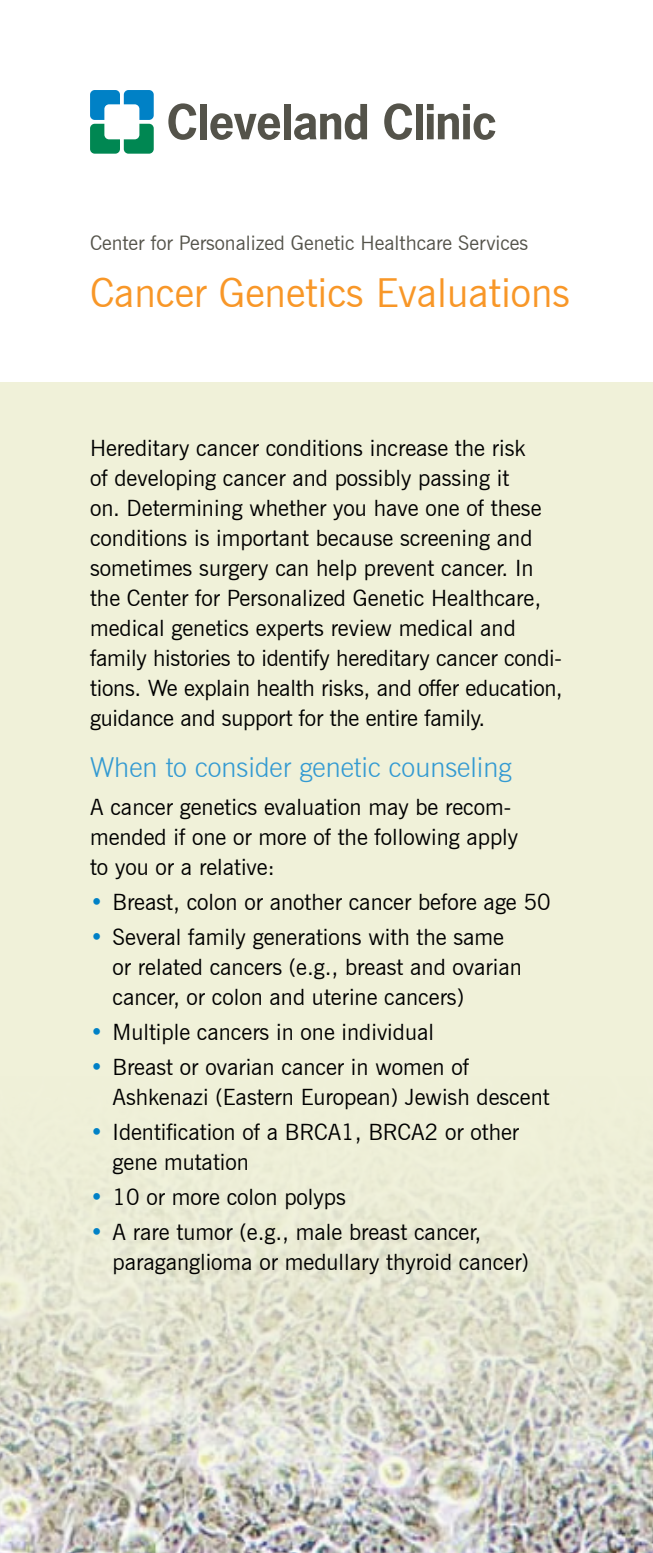
<style>
.page{position:relative;width:653px;height:1553px;background:#fff}
.page>*{position:absolute;margin:0;border:0;box-sizing:border-box;transform-origin:0 0}
.t1{font:40px "News Gothic BT";color:#f89728}
.t2{font:300 27.5px "News Gothic BT";color:#339ad2}
.t3{font:22.5px/30px "News Gothic BT";color:#000}
.t4{font:20px "News Gothic BT";color:#54534a}
.s1{color:#0081c6}
</style>
<div class="page">
<svg style="left:168px;top:103px;width:28px;height:37px"></svg>
<div style="left:200px;top:104px;width:7px;height:35px;background:#54534a"></div>
<svg style="left:210px;top:113px;width:70px;height:27px"></svg>
<div style="left:284px;top:104px;width:6px;height:35px;background:#54534a"></div>
<svg style="left:294px;top:104px;width:73px;height:36px"></svg>
<svg style="left:384px;top:103px;width:28px;height:37px"></svg>
<div style="left:416px;top:104px;width:6px;height:35px;background:#54534a"></div>
<svg style="left:427px;top:104px;width:32px;height:35px"></svg>
<div style="left:463px;top:114px;width:7px;height:25px;background:#54534a"></div>
<div style="left:463px;top:104px;width:7px;height:6px;background:#54534a"></div>
<svg style="left:473px;top:113px;width:22px;height:27px"></svg>
<svg style="left:90px;top:90px;width:64px;height:64px"></svg>
<div style="left:0;top:382px;width:652px;height:1170px;background:#f0f1d9"></div>
<img style="left:0;top:1170px;width:652px;height:382px">
<p class="t4" style="left:90px;top:230px;width:439px">Center for Personalized Genetic Healthcare Services</p>
<h1 class="t1" style="left:90px;top:269px;width:481px">Cancer Genetics Evaluations</h1>
<p class="t3" style="left:90px;top:433px;width:474px">Hereditary cancer conditions increase the risk<br>of developing cancer and possibly passing it<br>on. Determining whether you have one of these conditions is important because screening and sometimes surgery can help prevent cancer. In the Center for Personalized Genetic Healthcare, medical genetics experts review medical and family histories to identify hereditary cancer condi&shy;tions. We explain health risks, and offer education, guidance and support for the entire family.</p>
<p class="t2" style="left:90px;top:751px;width:423px">When to consider genetic counseling</p>
<p class="t3" style="left:90px;top:791px;width:429px">A cancer genetics evaluation may be recom&shy;mended if one or more of the following apply to you or a relative:</p>
<p class="t3" style="left:90px;top:886px;width:462px"><span class="s1">•</span> Breast, colon or another cancer before age 50</p>
<p class="t3" style="left:112px;top:921px;width:411px;text-indent:-22px"><span class="s1">•</span> Several family generations with the same or related cancers (e.g., breast and ovarian cancer, or colon and uterine cancers)</p>
<p class="t3" style="left:90px;top:1016px;width:345px"><span class="s1">•</span> Multiple cancers in one individual</p>
<p class="t3" style="left:112px;top:1051px;width:438px;text-indent:-22px"><span class="s1">•</span> Breast or ovarian cancer in women of<br>Ashkenazi (Eastern European) Jewish descent</p>
<p class="t3" style="left:112px;top:1116px;width:408px;text-indent:-22px"><span class="s1">•</span> Identification of a BRCA1, BRCA2 or other gene mutation</p>
<p class="t3" style="left:90px;top:1181px;width:257px"><span class="s1">•</span> 10 or more colon polyps</p>
<p class="t3" style="left:112px;top:1216px;width:418px;text-indent:-22px"><span class="s1">•</span> A rare tumor (e.g., male breast cancer, paraganglioma or medullary thyroid cancer)</p>
</div>
